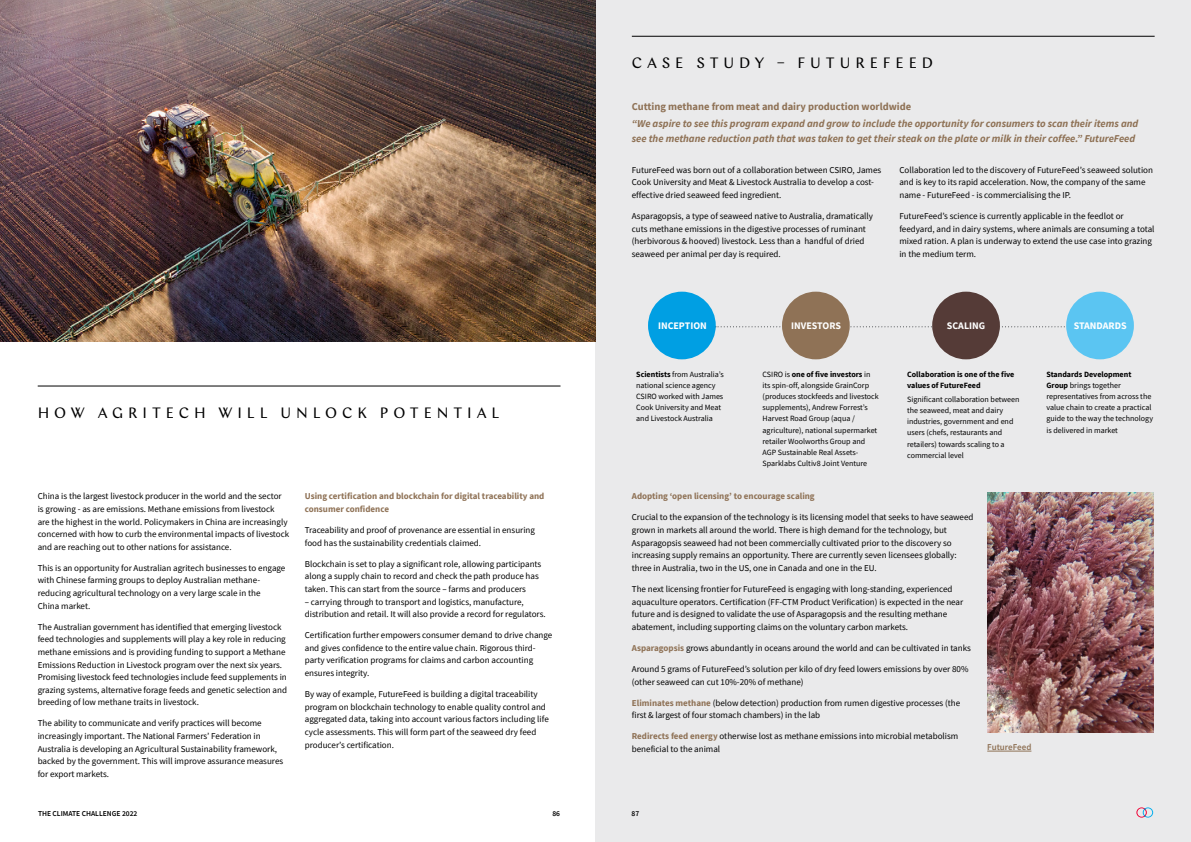
<style>
.page{position:relative;width:1191px;height:842px;background:#fff}
.page>*{position:absolute;margin:0;border:0;box-sizing:border-box;transform-origin:0 0}
.t1{font:15px "Chap";letter-spacing:.325em;color:#000}
.t2{font:italic 700 10.5px/14.7px "Source Sans Pro";color:#8f7256}
.t3{font:700 10.5px "Source Sans Pro";color:#8f7256}
.t4{font:700 10px "Source Sans Pro";color:#fff}
.t5{font:9px/12.6px "Source Sans Pro";color:#000}
.t6{font:700 9px/12.6px "Source Sans Pro";color:#8f7256}
.t7{font:600 9px "Source Sans Pro";color:#8f7256}
.t8{font:8px/11.2px "Source Sans Pro";color:#000}
.t9{font:700 8px/11.2px "Source Sans Pro";color:#000}
.t10{font:600 7.5px "Source Sans Pro";color:#000}
.s1{font-weight:700}
.s2{font-weight:700;color:#8f7256}
</style>
<div class="page">
<div style="left:595px;top:0;width:596px;height:842px;background:#eaeaeb"></div>
<img style="left:987px;top:493px;width:166px;height:240px">
<hr style="left:987px;top:751px;width:44px;height:1px;background:#8f7256">
<svg style="left:716px;top:326px;width:349px;height:1px"></svg>
<div style="left:648px;top:292px;width:68px;height:67px;background:#009fe3;border-radius:50%"></div>
<div style="left:782px;top:292px;width:67px;height:67px;background:#8f7256;border-radius:50%"></div>
<div style="left:932px;top:292px;width:68px;height:67px;background:#553b37;border-radius:50%"></div>
<div style="left:1066px;top:292px;width:67px;height:67px;background:#5bc5f2;border-radius:50%"></div>
<hr style="left:38px;top:386px;width:522px;height:1px;background:#000">
<hr style="left:632px;top:36px;width:522px;height:1px;background:#000">
<img style="left:0;top:0;width:595px;height:342px">
<svg style="left:1136px;top:807px;width:17px;height:11px"></svg>
<h1 class="t1" style="left:632px;top:54px;width:303px">CASE STUDY – FUTUREFEED</h1>
<p class="t3" style="left:632px;top:99px;width:281px">Cutting methane from meat and dairy production worldwide</p>
<p class="t2" style="left:632px;top:116px;width:508px">“We aspire to see this program expand and grow to include the opportunity for consumers to scan their items and see the methane reduction path that was taken to get their steak on the plate or milk in their coffee.” FutureFeed</p>
<p class="t5" style="left:632px;top:163px;width:251px">FutureFeed was born out of a collaboration between CSIRO, James<br>Cook University and Meat &amp; Livestock Australia to develop a cost&shy;effective dried seaweed feed ingredient.</p>
<p class="t5" style="left:632px;top:210px;width:243px">Asparagopsis, a type of seaweed native to Australia, dramatically cuts methane emissions in the digestive processes of ruminant (herbivorous &amp; hooved) livestock. Less than a handful of dried seaweed per animal per day is required.</p>
<p class="t5" style="left:899px;top:163px;width:255px">Collaboration led to the discovery of FutureFeed’s seaweed solution and is key to its rapid acceleration. Now, the company of the same name - FutureFeed - is commercialising the IP.</p>
<p class="t5" style="left:899px;top:210px;width:257px">FutureFeed’s science is currently applicable in the feedlot or feedyard, and in dairy systems, where animals are consuming a total mixed ration. A plan is underway to extend the use case into grazing in the medium term.</p>
<h1 class="t1" style="left:38px;top:403px;width:463px">HOW AGRITECH WILL UNLOCK POTENTIAL</h1>
<p class="t5" style="left:38px;top:490px;width:253px">China is the largest livestock producer in the world and the sector is growing - as are emissions. Methane emissions from livestock<br>are the highest in the world. Policymakers in China are increasingly concerned with how to curb the environmental impacts of livestock and are reaching out to other nations for assistance.</p>
<p class="t5" style="left:38px;top:561px;width:249px">This is an opportunity for Australian agritech businesses to engage with Chinese farming groups to deploy Australian methane&shy;reducing agricultural technology on a very large scale in the<br>China market.</p>
<p class="t5" style="left:38px;top:620px;width:251px">The Australian government has identified that emerging livestock feed technologies and supplements will play a key role in reducing methane emissions and is providing funding to support a Methane Emissions Reduction in Livestock program over the next six years.<br>Promising livestock feed technologies include feed supplements in grazing systems, alternative forage feeds and genetic selection and breeding of low methane traits in livestock.</p>
<p class="t5" style="left:38px;top:717px;width:247px">The ability to communicate and verify practices will become increasingly important. The National Farmers’ Federation in Australia is developing an Agricultural Sustainability framework, backed by the government. This will improve assurance measures for export markets.</p>
<p class="t6" style="left:305px;top:490px;width:241px">Using certification and blockchain for digital traceability and consumer confidence</p>
<p class="t5" style="left:305px;top:524px;width:232px">Traceability and proof of provenance are essential in ensuring food has the sustainability credentials claimed.</p>
<p class="t5" style="left:305px;top:557px;width:238px">Blockchain is set to play a significant role, allowing participants along a supply chain to record and check the path produce has taken. This can start from the source – farms and producers</p>
<p class="t5" style="left:305px;top:595px;width:242px">– carrying through to transport and logistics, manufacture, distribution and retail. It will also provide a record for regulators.</p>
<p class="t5" style="left:305px;top:629px;width:249px">Certification further empowers consumer demand to drive change and gives confidence to the entire value chain. Rigorous third&shy;party verification programs for claims and carbon accounting ensures integrity.</p>
<p class="t5" style="left:305px;top:688px;width:245px">By way of example, FutureFeed is building a digital traceability program on blockchain technology to enable quality control and aggregated data, taking into account various factors including life cycle assessments. This will form part of the seaweed dry feed producer’s certification.</p>
<p class="t4" style="left:658px;top:319px;width:50px">INCEPTION</p>
<p class="t4" style="left:791px;top:319px;width:51px">INVESTORS</p>
<p class="t4" style="left:947px;top:319px;width:40px">SCALING</p>
<p class="t4" style="left:1073px;top:319px;width:54px">STANDARDS</p>
<p class="t8" style="left:636px;top:368px;width:89px"><span class="s1">Scientists</span> from Australia’s national science agency<br>CSIRO worked with James<br>Cook University and Meat and Livestock Australia</p>
<p class="t8" style="left:762px;top:368px;width:118px">CSIRO is <span class="s1">one of five investors</span> in its spin-off, alongside GrainCorp (produces stockfeeds and livestock supplements), Andrew Forrest’s<br>Harvest Road Group (aqua / agriculture), national supermarket retailer Woolworths Group and<br>AGP Sustainable Real Assets-<br>Sparklabs Cultiv8 Joint Venture</p>
<p class="t8" style="left:1046px;top:368px;width:108px"><span class="s1">Standards Development<br>Group</span> brings together representatives from across the value chain to create a practical guide to the way the technology is delivered in market</p>
<p class="t9" style="left:907px;top:368px;width:109px">Collaboration is one of the five values of FutureFeed</p>
<p class="t8" style="left:907px;top:393px;width:114px">Significant collaboration between the seaweed, meat and dairy industries, government and end users (chefs, restaurants and retailers) towards scaling to a commercial level</p>
<p class="t6" style="left:632px;top:490px;width:184px">Adopting ‘open licensing’ to encourage scaling</p>
<p class="t5" style="left:632px;top:511px;width:343px">Crucial to the expansion of the technology is its licensing model that seeks to have seaweed grown in markets all around the world. There is high demand for the technology, but Asparagopsis seaweed had not been commercially cultivated prior to the discovery so increasing supply remains an opportunity. There are currently seven licensees globally: three in Australia, two in the US, one in Canada and one in the EU.</p>
<p class="t5" style="left:632px;top:583px;width:333px">The next licensing frontier for FutureFeed is engaging with long-standing, experienced aquaculture operators. Certification (FF-CTM Product Verification) is expected in the near future and is designed to validate the use of Asparagopsis and the resulting methane abatement, including supporting claims on the voluntary carbon markets.</p>
<p class="t5" style="left:632px;top:641px;width:341px"><span class="s2">Asparagopsis</span> grows abundantly in oceans around the world and can be cultivated in tanks</p>
<p class="t5" style="left:632px;top:663px;width:338px">Around 5 grams of FutureFeed’s solution per kilo of dry feed lowers emissions by over 80% (other seaweed can cut 10%-20% of methane)</p>
<p class="t5" style="left:632px;top:696px;width:330px"><span class="s2">Eliminates methane</span> (below detection) production from rumen digestive processes (the first &amp; largest of four stomach chambers) in the lab</p>
<p class="t5" style="left:632px;top:730px;width:328px"><span class="s2">Redirects feed energy</span> otherwise lost as methane emissions into microbial metabolism beneficial to the animal</p>
<p class="t7" style="left:987px;top:741px;width:46px">FutureFeed</p>
<p class="t10" style="left:38px;top:809px;width:101px">THE CLIMATE CHALLENGE 2022</p>
<p class="t10" style="left:552px;top:809px;width:9px">86</p>
<p class="t10" style="left:631px;top:809px;width:9px">87</p>
</div>
